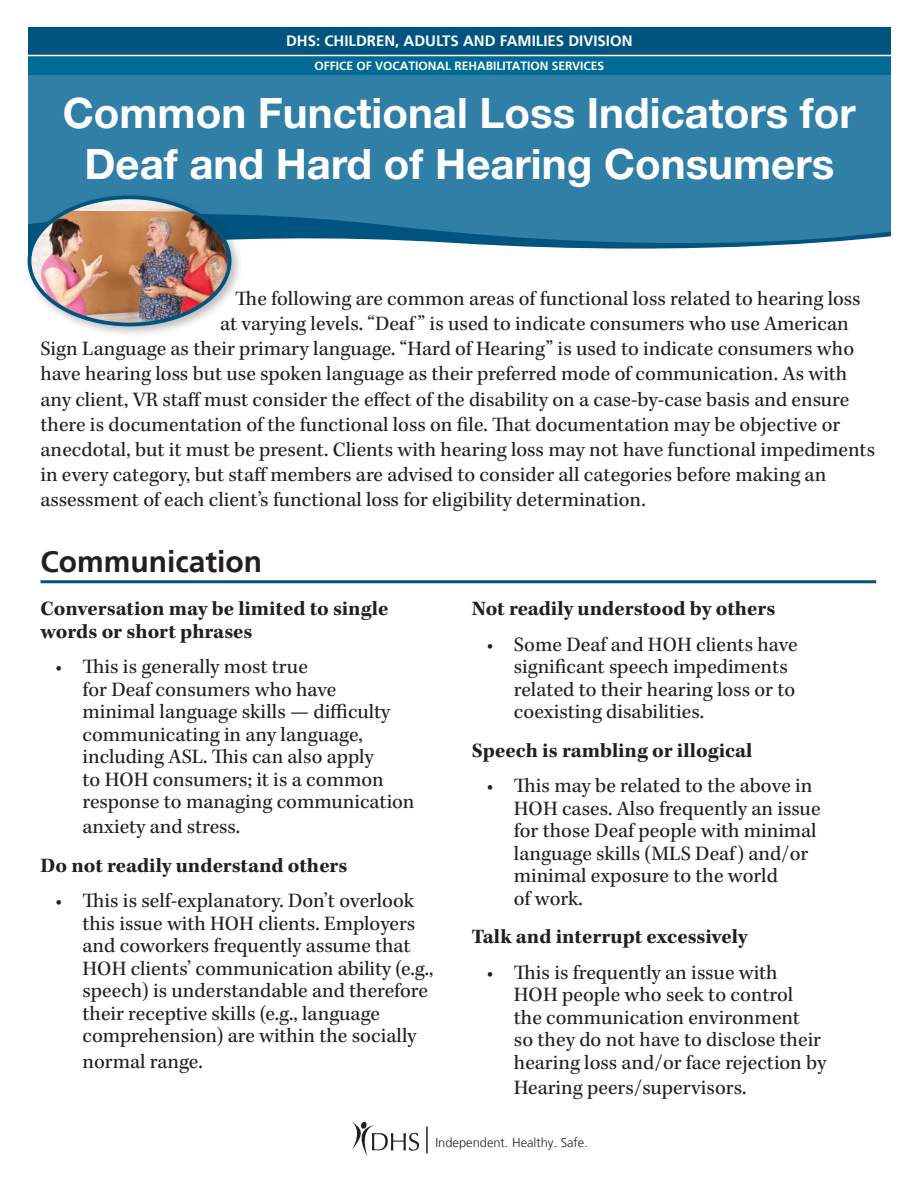
<style>
.page{position:relative;width:918px;height:1188px;background:#fff}
.page>*{position:absolute;margin:0;border:0;box-sizing:border-box;transform-origin:0 0}
.t1{font:700 42px/50.4px "Helvetica Neue LT Std";color:#fff;text-align:center}
.t2{font:700 30px "Frutiger LT";color:#231f20}
.BULLETS{font:21px/22.5px "Kepler Std";color:#231f20}
.Body_text_-_used{font:21px "Kepler Std";color:#231f20}
.Body_text__header{font:700 21px/22.5px "Kepler Std";color:#231f20}
.TEXT_-_DHS_Tag{font:700 15px "Frutiger LT";color:#fff}
.t3{font:300 12.9px "Frutiger LT";color:#231f20}
.TEXT_-_DHS_Tag-2{font:700 12px "Frutiger LT";color:#fff}
</style>
<div class="page">
<div style="left:27px;top:62px;width:864px;height:171px;background:#307fa6"></div>
<div style="left:27px;top:27px;width:864px;height:28px;background:#005480"></div>
<hr style="left:40px;top:580px;width:836px;height:3px;background:#005480">
<svg style="left:244px;top:215px;width:647px;height:34px"></svg>
<div style="left:28px;top:55px;width:863px;height:20px;background:#006b95"></div>
<hr style="left:24px;top:55px;width:872px;height:1px;background:#fff">
<div style="left:21px;top:16px;width:7px;height:248px;background:#fff"></div>
<hr style="left:426px;top:1127px;width:2px;height:26px;background:#231f20">
<svg style="left:352px;top:1121px;width:67px;height:36px"></svg>
<div style="left:23px;top:191px;width:221px;height:147px;background:#231f20;opacity:.3"></div>
<img style="left:29px;top:197px;width:201px;height:127px">
<div style="left:28px;top:195px;width:203px;height:131px;border:4px solid #005480;border-radius:50%"></div>
<p class="TEXT_-_DHS_Tag" style="left:286px;top:32px;width:346px">dhs: CH ILDREN, ADULTS AND FAMILIES division</p>
<p class="TEXT_-_DHS_Tag-2" style="left:315px;top:59px;width:290px">OFFICE OF VOCATIONAL REHABILITATION SERVICES</p>
<p class="t1" style="left:63px;top:87px;width:795px">Common Functional Loss Indicators for<br>Deaf and Hard of Hearing Consumers</p>
<p class="Body_text_-_used" style="left:235px;top:286px;width:627px">The following are common areas of functional loss related to hearing loss</p>
<p class="Body_text_-_used" style="left:220px;top:312px;width:630px">at varying levels. “Deaf ” is used to indicate consumers who use American</p>
<p class="Body_text_-_used" style="left:41px;top:337px;width:815px">Sign Language as their primary language. “Hard of Hearing” is used to indicate consumers who</p>
<p class="Body_text_-_used" style="left:41px;top:362px;width:808px">have hearing loss but use spoken language as their preferred mode of communication. As with</p>
<p class="Body_text_-_used" style="left:41px;top:387px;width:810px">any client, VR staff must consider the effect of the disability on a case-by-case basis and ensure</p>
<p class="Body_text_-_used" style="left:41px;top:412px;width:801px">there is documentation of the functional loss on file. That documentation may be objective or</p>
<p class="Body_text_-_used" style="left:41px;top:438px;width:836px">anecdotal, but it must be present. Clients with hearing loss may not have functional impediments</p>
<p class="Body_text_-_used" style="left:41px;top:463px;width:787px">in every category, but staff members are advised to consider all categories before making an</p>
<p class="Body_text_-_used" style="left:41px;top:488px;width:607px">assessment of each client’s functional loss for eligibility determination.</p>
<p class="t2" style="left:40px;top:544px;width:223px">Communication</p>
<p class="Body_text__header" style="left:40px;top:598px;width:350px">Conversation may be limited to single words or short phrases</p>
<p class="BULLETS" style="left:82px;top:656px;width:334px;text-indent:-27px">• This is generally most true<br>for Deaf consumers who have<br>minimal language skills — difficulty communicating in any language, including ASL. This can also apply<br>to HOH consumers; it is a common response to managing communication</p>
<p class="BULLETS" style="left:82px;top:816px;width:159px">anxiety and stress.</p>
<p class="Body_text__header" style="left:40px;top:855px;width:309px">Do not readily understand others</p>
<p class="BULLETS" style="left:82px;top:891px;width:352px;text-indent:-27px">• This is self-explanatory. Don’t overlook this issue with HOH clients. Employers and coworkers frequently assume that HOH clients’ communication ability (e.g., speech) is understandable and therefore their receptive skills (e.g., language comprehension) are within the socially</p>
<p class="BULLETS" style="left:82px;top:1051px;width:122px">normal range.</p>
<p class="Body_text__header" style="left:472px;top:598px;width:305px">Not readily understood by others</p>
<p class="BULLETS" style="left:514px;top:634px;width:285px;text-indent:-27px">• Some Deaf and HOH clients have significant speech impediments related to their hearing loss or to coexisting disabilities.</p>
<p class="Body_text__header" style="left:472px;top:740px;width:282px">Speech is rambling or illogical</p>
<p class="BULLETS" style="left:514px;top:775px;width:308px;text-indent:-27px">• This may be related to the above in<br>HOH cases. Also frequently an issue for those Deaf people with minimal language skills (MLS Deaf) and/or minimal exposure to the world<br>of work.</p>
<p class="Body_text__header" style="left:472px;top:926px;width:277px">Talk and interrupt excessively</p>
<p class="BULLETS" style="left:514px;top:962px;width:314px;text-indent:-27px">• This is frequently an issue with HOH people who seek to control the communication environment<br>so they do not have to disclose their hearing loss and/or face rejection by</p>
<p class="BULLETS" style="left:514px;top:1077px;width:234px">Hearing peers/supervisors.</p>
<p class="t3" style="left:435px;top:1135px;width:154px">Independent. Healthy. Safe.</p>
</div>
